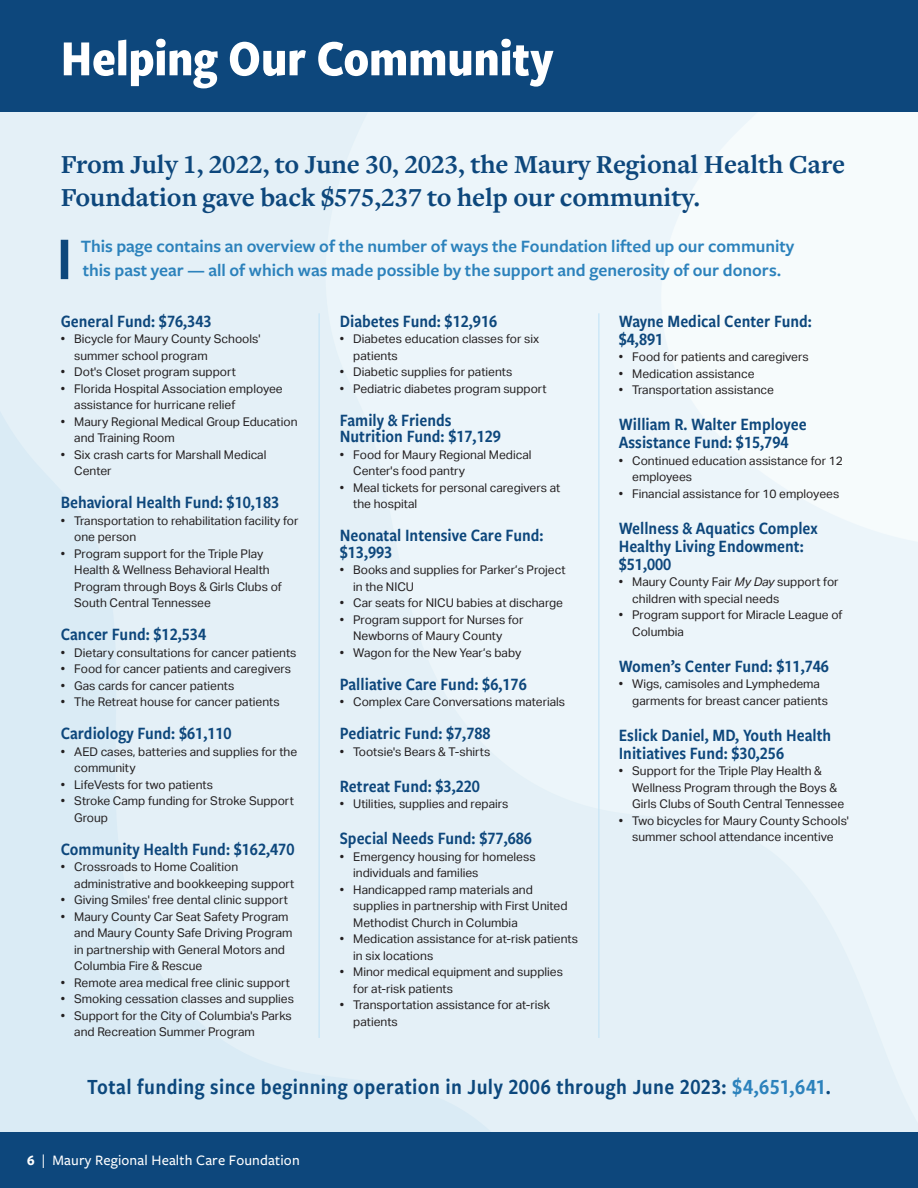
<style>
.page{position:relative;width:918px;height:1188px;background:#fff}
.page>*{position:absolute;margin:0;border:0;box-sizing:border-box;transform-origin:0 0}
.t1{font:700 52.5px "Freight Sans Cnd Pro";letter-spacing:-.005em;color:#fff}
.t2{font:700 27px/33px "Freight Text Pro";color:#0d477c}
.t3{font:22.5px "Freight Sans Cnd Pro Semi";letter-spacing:.015em;color:#0c487d}
.t4{font:18px/18px "Freight Sans Cnd Pro Semi";color:#0d477c}
.t5{font:600 18px/24px "Freight Sans Pro";color:#2c82bc}
.t6{font:500 15px "Freight Sans Pro";letter-spacing:.01em;color:#fff}
.t7{font:12px/16.5px "Aktiv Grotesk";color:#231f20}
.s1{font-style:italic}
.s2{color:#2c82bc}
.s3{font-weight:700}
</style>
<div class="page">
<img style="left:0;top:111px;width:918px;height:1022px">
<div style="left:0;top:1133px;width:918px;height:55px;background:#0d477c"></div>
<div style="left:0;top:0;width:918px;height:111px;background:#0d477c"></div>
<div style="left:61px;top:240px;width:7px;height:39px;background:#0d477c"></div>
<hr style="left:598px;top:313px;width:1px;height:725px;background:#c3e3f6">
<hr style="left:319px;top:313px;width:1px;height:725px;background:#c3e3f6">
<p class="t1" style="left:61px;top:22px;width:494px">Helping Our Community</p>
<p class="t2" style="left:61px;top:147px;width:786px">From July 1, 2022, to June 30, 2023, the Maury Regional Health Care<br>Foundation gave back $575,237 to help our community.</p>
<p class="t5" style="left:81px;top:234px;width:715px">This page contains an overview of the number of ways the Foundation lifted up our community this past year — all of which was made possible by the support and generosity of our donors.</p>
<p class="t4" style="left:61px;top:311px;width:152px">General Fund: $76,343</p>
<p class="t7" style="left:74px;top:331px;width:188px;text-indent:-14px">• Bicycle for Maury County Schools' summer school program</p>
<p class="t7" style="left:61px;top:364px;width:177px">• Dot's Closet program support</p>
<p class="t7" style="left:74px;top:380px;width:210px;text-indent:-14px">• Florida Hospital Association employee assistance for hurricane relief</p>
<p class="t7" style="left:74px;top:413px;width:225px;text-indent:-14px">• Maury Regional Medical Group Education and Training Room</p>
<p class="t7" style="left:74px;top:446px;width:194px;text-indent:-14px">• Six crash carts for Marshall Medical<br>Center</p>
<p class="t4" style="left:61px;top:493px;width:220px">Behavioral Health Fund: $10,183</p>
<p class="t7" style="left:74px;top:512px;width:226px;text-indent:-14px">• Transportation to rehabilitation facility for one person</p>
<p class="t7" style="left:74px;top:545px;width:209px;text-indent:-14px">• Program support for the Triple Play Health &amp; Wellness Behavioral Health Program through Boys &amp; Girls Clubs of South Central Tennessee</p>
<p class="t4" style="left:61px;top:625px;width:147px">Cancer Fund: $12,534</p>
<p class="t7" style="left:61px;top:644px;width:237px">• Dietary consultations for cancer patients</p>
<p class="t7" style="left:61px;top:661px;width:232px">• Food for cancer patients and caregivers</p>
<p class="t7" style="left:61px;top:677px;width:175px">• Gas cards for cancer patients</p>
<p class="t7" style="left:61px;top:694px;width:220px">• The Retreat house for cancer patients</p>
<p class="t4" style="left:61px;top:724px;width:172px">Cardiology Fund: $61,110</p>
<p class="t7" style="left:74px;top:743px;width:225px;text-indent:-14px">• AED cases, batteries and supplies for the community</p>
<p class="t7" style="left:61px;top:776px;width:154px">• LifeVests for two patients</p>
<p class="t7" style="left:74px;top:793px;width:221px;text-indent:-14px">• Stroke Camp funding for Stroke Support<br>Group</p>
<p class="t4" style="left:61px;top:839px;width:235px">Community Health Fund: $162,470</p>
<p class="t7" style="left:74px;top:859px;width:222px;text-indent:-14px">• Crossroads to Home Coalition administrative and bookkeeping support</p>
<p class="t7" style="left:61px;top:892px;width:229px">• Giving Smiles' free dental clinic support</p>
<p class="t7" style="left:74px;top:908px;width:220px;text-indent:-14px">• Maury County Car Seat Safety Program and Maury County Safe Driving Program in partnership with General Motors and Columbia Fire &amp; Rescue</p>
<p class="t7" style="left:61px;top:974px;width:231px">• Remote area medical free clinic support</p>
<p class="t7" style="left:61px;top:991px;width:235px">• Smoking cessation classes and supplies</p>
<p class="t7" style="left:74px;top:1007px;width:219px;text-indent:-14px">• Support for the City of Columbia's Parks and Recreation Summer Program</p>
<p class="t4" style="left:340px;top:311px;width:159px">Diabetes Fund: $12,916</p>
<p class="t7" style="left:353px;top:331px;width:187px;text-indent:-14px">• Diabetes education classes for six patients</p>
<p class="t7" style="left:340px;top:364px;width:174px">• Diabetic supplies for patients</p>
<p class="t7" style="left:340px;top:380px;width:209px">• Pediatric diabetes program support</p>
<p class="t4" style="left:340px;top:410px;width:113px">Family &amp; Friends</p>
<p class="t4" style="left:340px;top:427px;width:163px">Nutrition Fund: $17,129</p>
<p class="t7" style="left:353px;top:446px;width:180px;text-indent:-14px">• Food for Maury Regional Medical<br>Center's food pantry</p>
<p class="t7" style="left:353px;top:479px;width:209px;text-indent:-14px">• Meal tickets for personal caregivers at the hospital</p>
<p class="t4" style="left:340px;top:527px;width:205px;line-height:16.5px">Neonatal Intensive Care Fund: $13,993</p>
<p class="t7" style="left:353px;top:562px;width:214px;text-indent:-14px">• Books and supplies for Parker’s Project in the NICU</p>
<p class="t7" style="left:340px;top:595px;width:225px">• Car seats for NICU babies at discharge</p>
<p class="t7" style="left:353px;top:611px;width:172px;text-indent:-14px">• Program support for Nurses for<br>Newborns of Maury County</p>
<p class="t7" style="left:340px;top:644px;width:183px">• Wagon for the New Year’s baby</p>
<p class="t4" style="left:340px;top:674px;width:189px">Palliative Care Fund: $6,176</p>
<p class="t7" style="left:340px;top:694px;width:227px">• Complex Care Conversations materials</p>
<p class="t4" style="left:340px;top:724px;width:152px">Pediatric Fund: $7,788</p>
<p class="t7" style="left:340px;top:743px;width:152px">• Tootsie's Bears &amp; T-shirts</p>
<p class="t4" style="left:340px;top:776px;width:142px">Retreat Fund: $3,220</p>
<p class="t7" style="left:340px;top:796px;width:170px">• Utilities, supplies and repairs</p>
<p class="t4" style="left:340px;top:829px;width:194px">Special Needs Fund: $77,686</p>
<p class="t7" style="left:353px;top:848px;width:184px;text-indent:-14px">• Emergency housing for homeless individuals and families</p>
<p class="t7" style="left:353px;top:881px;width:216px;text-indent:-14px">• Handicapped ramp materials and supplies in partnership with First United<br>Methodist Church in Columbia</p>
<p class="t7" style="left:353px;top:931px;width:226px;text-indent:-14px">• Medication assistance for at-risk patients in six locations</p>
<p class="t7" style="left:353px;top:964px;width:211px;text-indent:-14px">• Minor medical equipment and supplies for at-risk patients</p>
<p class="t7" style="left:353px;top:997px;width:198px;text-indent:-14px">• Transportation assistance for at-risk patients</p>
<p class="t4" style="left:619px;top:311px;width:195px">Wayne Medical Center Fund: $4,891</p>
<p class="t7" style="left:619px;top:349px;width:191px">• Food for patients and caregivers</p>
<p class="t7" style="left:619px;top:365px;width:137px">• Medication assistance</p>
<p class="t7" style="left:619px;top:382px;width:157px">• Transportation assistance</p>
<p class="t4" style="left:619px;top:415px;width:189px">William R. Walter Employee<br>Assistance Fund: $15,794</p>
<p class="t7" style="left:632px;top:452px;width:212px;text-indent:-14px">• Continued education assistance for 12 employees</p>
<p class="t7" style="left:619px;top:485px;width:222px">• Financial assistance for 10 employees</p>
<p class="t4" style="left:619px;top:518px;width:200px">Wellness &amp; Aquatics Complex<br>Healthy Living Endowment: $51,000</p>
<p class="t7" style="left:632px;top:574px;width:208px;text-indent:-14px">• Maury County Fair <span class="s1">My Day</span> support for children with special needs</p>
<p class="t7" style="left:632px;top:607px;width:212px;text-indent:-14px">• Program support for Miracle League of<br>Columbia</p>
<p class="t4" style="left:619px;top:656px;width:212px">Women’s Center Fund: $11,746</p>
<p class="t7" style="left:632px;top:676px;width:197px;text-indent:-14px">• Wigs, camisoles and Lymphedema garments for breast cancer patients</p>
<p class="t4" style="left:619px;top:725px;width:214px">Eslick Daniel, MD, Youth Health<br>Initiatives Fund: $30,256</p>
<p class="t7" style="left:632px;top:763px;width:213px;text-indent:-14px">• Support for the Triple Play Health &amp;<br>Wellness Program through the Boys &amp;<br>Girls Clubs of South Central Tennessee</p>
<p class="t7" style="left:619px;top:812px;width:232px;text-align:center">• Two bicycles for Maury County Schools' summer school attendance incentive</p>
<p class="t3" style="left:87px;top:1071px;width:745px">Total funding since beginning operation in July 2006 through June 2023: <span class="s2">$4,651,641</span>.</p>
<p class="t6" style="left:27px;top:1150px;width:274px"><span class="s3">6</span> | Maury Regional Health Care Foundation</p>
</div>
